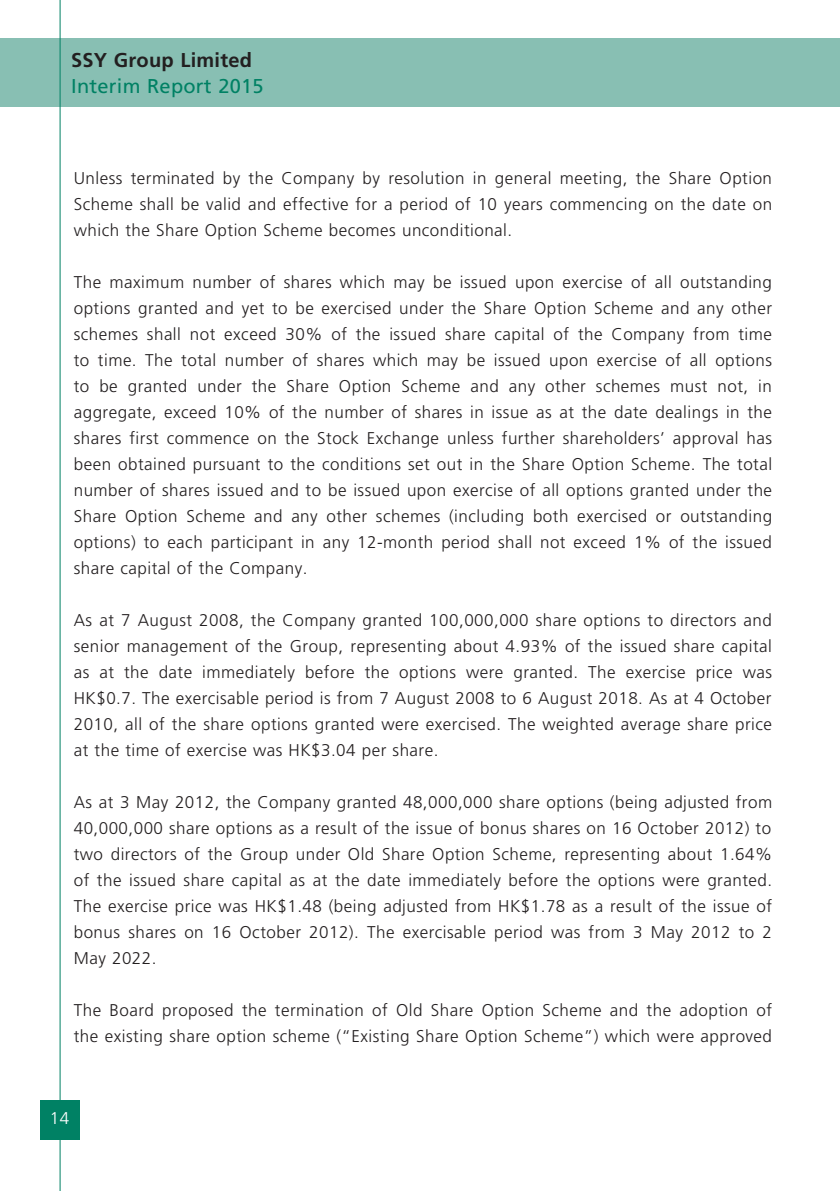
<style>
.page{position:relative;width:840px;height:1191px;background:#fff}
.page>*{position:absolute;margin:0;border:0;box-sizing:border-box;transform-origin:0 0}
.t1{font:20px "Frutiger LT Std";letter-spacing:.01em;color:#008164}
.t2{font:700 20px "Frutiger LT Std";letter-spacing:.01em;color:#231f20}
.t3{font:300 17px/26px "Frutiger LT Std";letter-spacing:.03em;color:#231f20;text-align:justify}
.t4{font:300 17px "Frutiger LT Std";color:#fff}
</style>
<div class="page">
<div style="left:0;top:39px;width:839px;height:68px;background:#88bfb3"></div>
<hr style="left:60px;top:0;width:1px;height:1191px;background:#008164">
<div style="left:40px;top:1100px;width:39px;height:40px;background:#008164"></div>
<p class="t2" style="left:71px;top:48px;width:182px">SSY Group Limited</p>
<p class="t1" style="left:71px;top:74px;width:194px">Interim Report 2015</p>
<p class="t3" style="left:74px;top:166px;width:699px">Unless terminated by the Company by resolution in general meeting, the Share Option Scheme shall be valid and effective for a period of 10 years commencing on the date on which the Share Option Scheme becomes unconditional.</p>
<p class="t3" style="left:74px;top:270px;width:699px">The maximum number of shares which may be issued upon exercise of all outstanding options granted and yet to be exercised under the Share Option Scheme and any other schemes shall not exceed 30% of the issued share capital of the Company from time to time. The total number of shares which may be issued upon exercise of all options to be granted under the Share Option Scheme and any other schemes must not, in aggregate, exceed 10% of the number of shares in issue as at the date dealings in the shares first commence on the Stock Exchange unless further shareholders’ approval has been obtained pursuant to the conditions set out in the Share Option Scheme. The total number of shares issued and to be issued upon exercise of all options granted under the Share Option Scheme and any other schemes (including both exercised or outstanding options) to each participant in any 12-month period shall not exceed 1% of the issued share capital of the Company.</p>
<p class="t3" style="left:74px;top:607px;width:699px">As at 7 August 2008, the Company granted 100,000,000 share options to directors and senior management of the Group, representing about 4.93% of the issued share capital as at the date immediately before the options were granted. The exercise price was HK$0.7. The exercisable period is from 7 August 2008 to 6 August 2018. As at 4 October 2010, all of the share options granted were exercised. The weighted average share price at the time of exercise was HK$3.04 per share.</p>
<p class="t3" style="left:74px;top:789px;width:699px">As at 3 May 2012, the Company granted 48,000,000 share options (being adjusted from 40,000,000 share options as a result of the issue of bonus shares on 16 October 2012) to two directors of the Group under Old Share Option Scheme, representing about 1.64% of the issued share capital as at the date immediately before the options were granted.<br>The exercise price was HK$1.48 (being adjusted from HK$1.78 as a result of the issue of bonus shares on 16 October 2012). The exercisable period was from 3 May 2012 to 2<br>May 2022.</p>
<p class="t3" style="left:74px;top:997px;width:699px">The Board proposed the termination of Old Share Option Scheme and the adoption of the existing share option scheme (“Existing Share Option Scheme”) which were approved</p>
<p class="t4" style="left:50px;top:1108px;width:21px">14</p>
</div>
